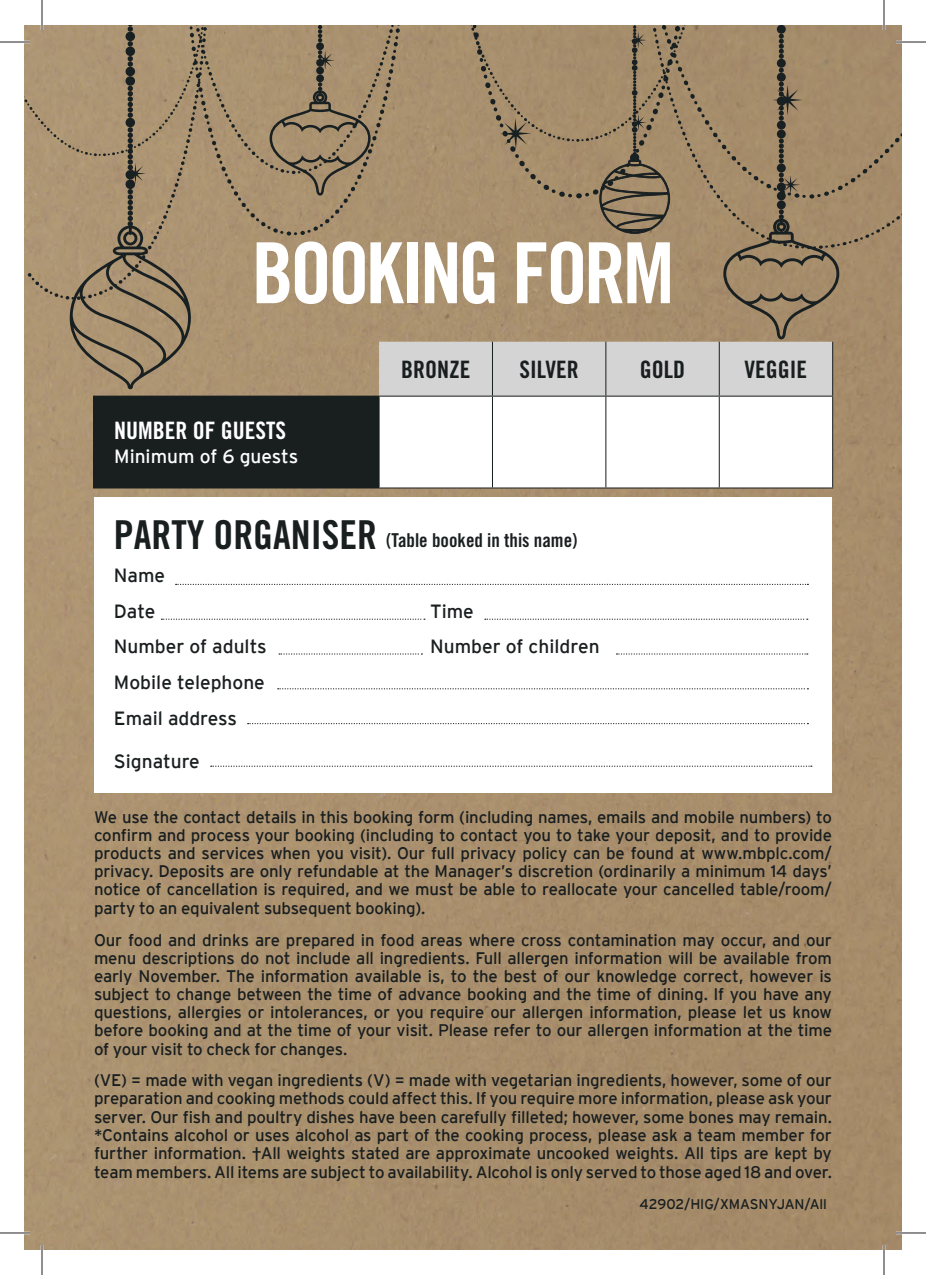
<style>
.page{position:relative;width:926px;height:1275px;background:#fff}
.page>*{position:absolute;margin:0;border:0;box-sizing:border-box;transform-origin:0 0}
.t1{font:84.4px "Trade Gothic Bold Cond Twenty";letter-spacing:-.045em;color:#fff}
.t2{font:24px "Trade Gothic Bold Cond Twenty";color:#191e1f}
.t3{font:24px "Trade Gothic Bold Cond Twenty";color:#fff}
.t4{font:19.2px/35.6px "Interstate";color:#191e1f}
.t5{font:19.2px "Trade Gothic Bold Cond Twenty";color:#191e1f}
.t6{font:19.2px "Interstate";color:#fff}
.t7{font:16.8px/18.2px "Interstate";letter-spacing:-.01em;color:#191e1f;text-align:justify}
.t8{font:14px "Interstate";letter-spacing:-.01em;color:#191e1f}
.s1{font-size:39.8px}
</style>
<div class="page">
<div style="left:25px;top:488px;width:876px;height:762px;background:#a98f6d"></div>
<svg style="left:25px;top:25px;width:876px;height:463px;background:#a5937b"></svg>
<hr style="left:492px;top:342px;width:1px;height:53px;background:#191e1f">
<hr style="left:605px;top:342px;width:1px;height:53px;background:#191e1f">
<hr style="left:719px;top:342px;width:1px;height:53px;background:#191e1f">
<hr style="left:832px;top:342px;width:1px;height:53px;background:#191e1f">
<hr style="left:93px;top:395px;width:286px;height:1px;background:#191e1f">
<hr style="left:93px;top:396px;width:1px;height:91px;background:#191e1f">
<hr style="left:93px;top:487px;width:286px;height:1px;background:#191e1f">
<hr style="left:379px;top:395px;width:113px;height:1px;background:#191e1f">
<hr style="left:379px;top:396px;width:1px;height:91px;background:#191e1f">
<hr style="left:379px;top:487px;width:113px;height:1px;background:#191e1f">
<hr style="left:492px;top:395px;width:114px;height:1px;background:#191e1f">
<hr style="left:492px;top:396px;width:1px;height:91px;background:#191e1f">
<hr style="left:492px;top:487px;width:114px;height:1px;background:#191e1f">
<hr style="left:606px;top:395px;width:113px;height:1px;background:#191e1f">
<hr style="left:605px;top:396px;width:1px;height:91px;background:#191e1f">
<hr style="left:606px;top:487px;width:113px;height:1px;background:#191e1f">
<hr style="left:719px;top:395px;width:114px;height:1px;background:#191e1f">
<hr style="left:719px;top:396px;width:1px;height:91px;background:#191e1f">
<hr style="left:832px;top:396px;width:1px;height:91px;background:#191e1f">
<hr style="left:719px;top:487px;width:114px;height:1px;background:#191e1f">
<div style="left:94px;top:497px;width:738px;height:296px;background:#fff"></div>
<svg style="left:211px;top:765px;width:601px;height:2px"></svg>
<svg style="left:176px;top:584px;width:632px;height:1px"></svg>
<svg style="left:161px;top:618px;width:264px;height:2px"></svg>
<svg style="left:485px;top:618px;width:323px;height:2px"></svg>
<svg style="left:279px;top:653px;width:143px;height:1px"></svg>
<svg style="left:616px;top:653px;width:192px;height:1px"></svg>
<svg style="left:278px;top:688px;width:530px;height:1px"></svg>
<svg style="left:248px;top:723px;width:560px;height:1px"></svg>
<hr style="left:0;top:41px;width:30px;height:2px;background:#fff">
<hr style="left:896px;top:41px;width:30px;height:2px;background:#fff">
<hr style="left:0;top:1231px;width:30px;height:3px;background:#fff">
<hr style="left:896px;top:1231px;width:30px;height:3px;background:#fff">
<hr style="left:41px;top:0;width:2px;height:30px;background:#fff">
<hr style="left:41px;top:1245px;width:2px;height:30px;background:#fff">
<hr style="left:883px;top:0;width:2px;height:30px;background:#fff">
<hr style="left:883px;top:1245px;width:2px;height:30px;background:#fff">
<hr style="left:0;top:42px;width:30px;height:1px;background:#241f1f">
<hr style="left:896px;top:42px;width:30px;height:1px;background:#241f1f">
<hr style="left:0;top:1232px;width:30px;height:1px;background:#241f1f">
<hr style="left:896px;top:1232px;width:30px;height:1px;background:#241f1f">
<hr style="left:42px;top:0;width:1px;height:30px;background:#241f1f">
<hr style="left:42px;top:1245px;width:1px;height:30px;background:#241f1f">
<hr style="left:884px;top:0;width:1px;height:30px;background:#241f1f">
<hr style="left:884px;top:1245px;width:1px;height:30px;background:#241f1f">
<h1 class="t1" style="left:252px;top:222px;width:424px">BOOKING FORM</h1>
<h2 class="t3" style="left:114px;top:416px;width:173px">NUMBER OF GUESTS</h2>
<p class="t6" style="left:114px;top:446px;width:186px">Minimum of 6 guests</p>
<h2 class="t2" style="left:401px;top:355px;width:71px">BRONZE</h2>
<h2 class="t2" style="left:520px;top:355px;width:61px">SILVER</h2>
<h2 class="t2" style="left:640px;top:355px;width:47px">GOLD</h2>
<h2 class="t2" style="left:745px;top:355px;width:64px">VEGGIE</h2>
<p class="t5" style="left:114px;top:528px;width:465px"><span class="s1">PARTY ORGANISER</span> (Table booked in this name)</p>
<p class="t4" style="left:114px;top:557px;width:53px">Name<br>Date</p>
<p class="t4" style="left:430px;top:593px;width:45px">Time</p>
<p class="t4" style="left:114px;top:629px;width:154px">Number of adults</p>
<p class="t4" style="left:430px;top:629px;width:171px">Number of children</p>
<p class="t4" style="left:114px;top:664px;width:152px">Mobile telephone<br>Email address</p>
<p class="t4" style="left:114px;top:743px;width:87px">Signature</p>
<p class="t7" style="left:94px;top:808px;width:739px">We use the contact details in this booking form (including names, emails and mobile numbers) to confirm and process your booking (including to contact you to take your deposit, and to provide products and services when you visit). Our full privacy policy can be found at www.mbplc.com/ privacy. Deposits are only refundable at the Manager’s discretion (ordinarily a minimum 14 days’ notice of cancellation is required, and we must be able to reallocate your cancelled table/room/ party to an equivalent subsequent booking).</p>
<p class="t7" style="left:94px;top:930px;width:739px">Our food and drinks are prepared in food areas where cross contamination may occur, and our menu descriptions do not include all ingredients. Full allergen information will be available from early November. The information available is, to the best of our knowledge correct, however is subject to change between the time of advance booking and the time of dining. If you have any questions, allergies or intolerances, or you require our allergen information, please let us know before booking and at the time of your visit. Please refer to our allergen information at the time of your visit to check for changes.</p>
<p class="t7" style="left:94px;top:1071px;width:739px">(VE) = made with vegan ingredients (V) = made with vegetarian ingredients, however, some of our preparation and cooking methods could affect this. If you require more information, please ask your server. Our fish and poultry dishes have been carefully filleted; however, some bones may remain. *Contains alcohol or uses alcohol as part of the cooking process, please ask a team member for further information. †All weights stated are approximate uncooked weights. All tips are kept by team members. All items are subject to availability. Alcohol is only served to those aged 18 and over.</p>
<p class="t8" style="left:639px;top:1196px;width:189px">42902/HIG/XMASNYJAN/All</p>
</div>
